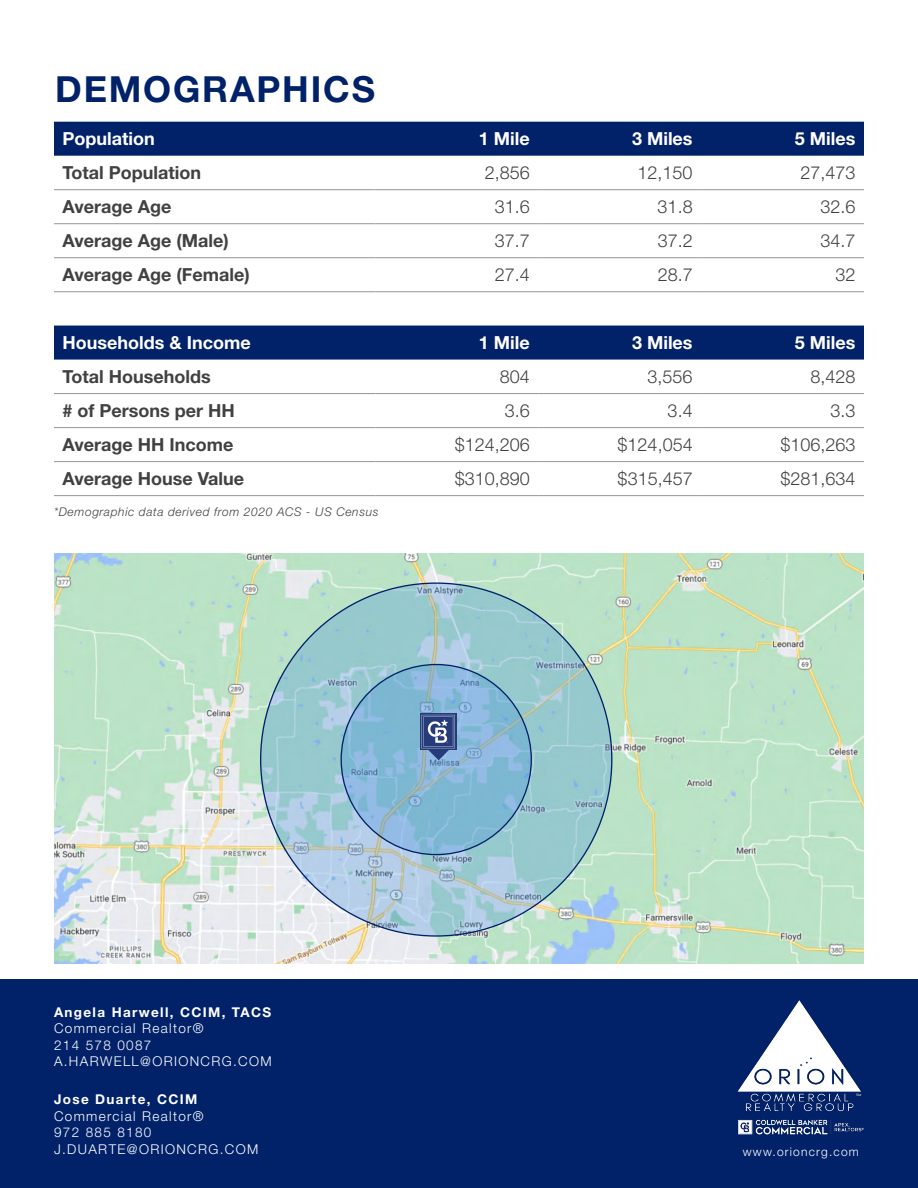
<style>
.page{position:relative;width:918px;height:1188px;background:#fff}
.page>*{position:absolute;margin:0;border:0;box-sizing:border-box;transform-origin:0 0}
.t1{font:700 36px "Helvetica Neue LT Std";letter-spacing:.05em;color:#012169}
.t2{font:700 18px "Helvetica Neue LT Std";color:#414042}
.t3{font:300 18px "Helvetica Neue LT Std";color:#414042}
.t4{font:700 18px "Helvetica Neue LT Std";color:#fff}
.t5{font:300 13.5px/16.5px "Helvetica Neue LT Std";letter-spacing:.1em;color:#fff}
.t6{font:700 13.5px "Helvetica Neue LT Std";letter-spacing:.1em;color:#fff}
.t7{font:italic 300 12px "Helvetica Neue LT Std";letter-spacing:.05em;color:#414042}
.t8{font:300 12px "Helvetica Neue LT Std";letter-spacing:.1em;color:#fff}
</style>
<div class="page">
<div style="left:0;top:979px;width:918px;height:209px;background:#012169"></div>
<img style="left:737px;top:1000px;width:127px;height:135px">
<img style="left:54px;top:553px;width:810px;height:411px">
<div style="left:54px;top:122px;width:810px;height:34px;background:#012169"></div>
<hr style="left:54px;top:189px;width:321px;height:1px;background:#939598">
<hr style="left:375px;top:189px;width:163px;height:1px;background:#939598">
<hr style="left:538px;top:189px;width:163px;height:1px;background:#939598">
<hr style="left:701px;top:189px;width:163px;height:1px;background:#939598">
<hr style="left:54px;top:223px;width:321px;height:1px;background:#939598">
<hr style="left:375px;top:223px;width:163px;height:1px;background:#939598">
<hr style="left:538px;top:223px;width:163px;height:1px;background:#939598">
<hr style="left:701px;top:223px;width:163px;height:1px;background:#939598">
<hr style="left:54px;top:257px;width:321px;height:1px;background:#939598">
<hr style="left:375px;top:257px;width:163px;height:1px;background:#939598">
<hr style="left:538px;top:257px;width:163px;height:1px;background:#939598">
<hr style="left:701px;top:257px;width:163px;height:1px;background:#939598">
<hr style="left:54px;top:291px;width:321px;height:1px;background:#939598">
<hr style="left:375px;top:291px;width:163px;height:1px;background:#939598">
<hr style="left:538px;top:291px;width:163px;height:1px;background:#939598">
<hr style="left:701px;top:291px;width:163px;height:1px;background:#939598">
<div style="left:54px;top:326px;width:810px;height:34px;background:#012169"></div>
<hr style="left:54px;top:393px;width:321px;height:1px;background:#939598">
<hr style="left:375px;top:393px;width:163px;height:1px;background:#939598">
<hr style="left:538px;top:393px;width:163px;height:1px;background:#939598">
<hr style="left:701px;top:393px;width:163px;height:1px;background:#939598">
<hr style="left:54px;top:427px;width:321px;height:1px;background:#939598">
<hr style="left:375px;top:427px;width:163px;height:1px;background:#939598">
<hr style="left:538px;top:427px;width:163px;height:1px;background:#939598">
<hr style="left:701px;top:427px;width:163px;height:1px;background:#939598">
<hr style="left:54px;top:461px;width:321px;height:1px;background:#939598">
<hr style="left:375px;top:461px;width:163px;height:1px;background:#939598">
<hr style="left:538px;top:461px;width:163px;height:1px;background:#939598">
<hr style="left:701px;top:461px;width:163px;height:1px;background:#939598">
<hr style="left:54px;top:495px;width:321px;height:1px;background:#939598">
<hr style="left:375px;top:495px;width:163px;height:1px;background:#939598">
<hr style="left:538px;top:495px;width:163px;height:1px;background:#939598">
<hr style="left:701px;top:495px;width:163px;height:1px;background:#939598">
<svg style="left:261px;top:583px;width:351px;height:353px;background:#9cc6d0"></svg>
<svg style="left:341px;top:665px;width:190px;height:190px;background:#81b5d4"></svg>
<svg style="left:420px;top:713px;width:36px;height:37px"></svg>
<svg style="left:422px;top:715px;width:33px;height:45px"></svg>
<h1 class="t1" style="left:55px;top:66px;width:321px">DEMOGRAPHICS</h1>
<p class="t4" style="left:63px;top:128px;width:94px">Population</p>
<p class="t4" style="left:479px;top:128px;width:52px">1 Mile</p>
<p class="t4" style="left:632px;top:128px;width:62px">3 Miles</p>
<p class="t4" style="left:795px;top:128px;width:62px">5 Miles</p>
<p class="t2" style="left:63px;top:162px;width:140px">Total Population</p>
<p class="t3" style="left:485px;top:162px;width:47px">2,856</p>
<p class="t3" style="left:638px;top:162px;width:57px">12,150</p>
<p class="t3" style="left:800px;top:162px;width:57px">27,473</p>
<p class="t2" style="left:63px;top:196px;width:111px">Average Age</p>
<p class="t3" style="left:495px;top:196px;width:37px">31.6</p>
<p class="t3" style="left:658px;top:196px;width:37px">31.8</p>
<p class="t3" style="left:821px;top:196px;width:37px">32.6</p>
<p class="t2" style="left:63px;top:230px;width:168px">Average Age (Male)</p>
<p class="t3" style="left:495px;top:230px;width:37px">37.7</p>
<p class="t3" style="left:658px;top:230px;width:37px">37.2</p>
<p class="t3" style="left:821px;top:230px;width:37px">34.7</p>
<p class="t2" style="left:63px;top:264px;width:189px">Average Age (Female)</p>
<p class="t3" style="left:495px;top:264px;width:37px">27.4</p>
<p class="t3" style="left:658px;top:264px;width:37px">28.7</p>
<p class="t3" style="left:836px;top:264px;width:22px">32</p>
<p class="t4" style="left:63px;top:331px;width:190px">Households &amp; Income</p>
<p class="t4" style="left:479px;top:331px;width:52px">1 Mile</p>
<p class="t4" style="left:632px;top:331px;width:62px">3 Miles</p>
<p class="t4" style="left:795px;top:331px;width:62px">5 Miles</p>
<p class="t2" style="left:63px;top:365px;width:150px">Total Households</p>
<p class="t3" style="left:500px;top:366px;width:32px">804</p>
<p class="t3" style="left:648px;top:366px;width:47px">3,556</p>
<p class="t3" style="left:810px;top:366px;width:47px">8,428</p>
<p class="t2" style="left:63px;top:399px;width:174px"># of Persons per HH</p>
<p class="t3" style="left:505px;top:400px;width:27px">3.6</p>
<p class="t3" style="left:668px;top:400px;width:27px">3.4</p>
<p class="t3" style="left:831px;top:400px;width:27px">3.3</p>
<p class="t2" style="left:63px;top:433px;width:172px">Average HH Income</p>
<p class="t3" style="left:455px;top:434px;width:77px">$124,206</p>
<p class="t3" style="left:618px;top:434px;width:77px">$124,054</p>
<p class="t3" style="left:781px;top:434px;width:77px">$106,263</p>
<p class="t2" style="left:63px;top:468px;width:183px">Average House Value</p>
<p class="t3" style="left:455px;top:468px;width:77px">$310,890</p>
<p class="t3" style="left:618px;top:468px;width:77px">$315,457</p>
<p class="t3" style="left:781px;top:468px;width:77px">$281,634</p>
<p class="t7" style="left:54px;top:505px;width:326px">*Demographic data derived from 2020 ACS - US Census</p>
<p class="t6" style="left:54px;top:1003px;width:219px">Angela Harwell, CCIM, TACS</p>
<p class="t5" style="left:54px;top:1020px;width:219px">Commercial Realtor®<br>214 578 0087<br>A.HARWELL@ORIONCRG.COM</p>
<p class="t6" style="left:54px;top:1091px;width:145px">Jose Duarte, CCIM</p>
<p class="t5" style="left:54px;top:1107px;width:206px">Commercial Realtor®<br>972 885 8180<br>J.DUARTE@ORIONCRG.COM</p>
<p class="t8" style="left:743px;top:1144px;width:118px">www.orioncrg.com</p>
</div>
